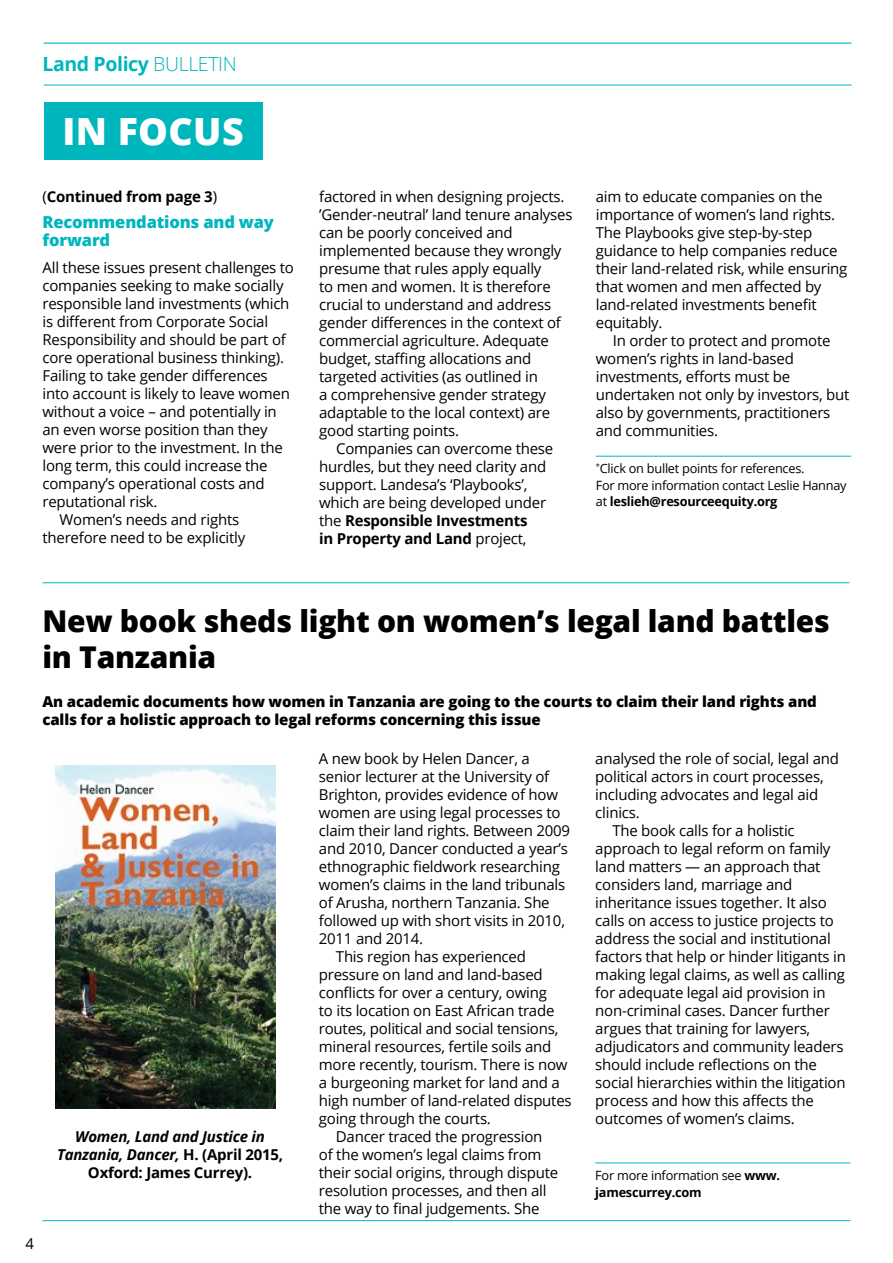
<style>
.page{position:relative;width:893px;height:1263px;background:#fff}
.page>*{position:absolute;margin:0;border:0;box-sizing:border-box;transform-origin:0 0}
.t1{font:800 37.5px "Open Sans";letter-spacing:.01em;color:#fff}
.t2{font:800 30px/36px "Open Sans";letter-spacing:-.01em;color:#000}
.t3{font:700 19.5px "Open Sans";letter-spacing:-.02em;color:#00b6bd}
.t4{font:800 16.5px/18px "Open Sans";letter-spacing:-.01em;color:#00b6bd}
.t5{font:15px/18px "Open Sans";letter-spacing:-.015em;color:#000}
.t6{font:800 15px/18px "Open Sans";letter-spacing:-.01em;color:#000}
.t7{font:italic 700 15px/18px "Open Sans";letter-spacing:-.015em;color:#000;text-align:center}
.t8{font:700 15px "Open Sans";letter-spacing:-.015em;color:#000}
.t9{font:12.75px/16.5px "Open Sans";letter-spacing:-.02em;color:#000}
.s1{font-weight:300}
.s2{font-weight:400}
.s3{font-weight:700}
.s4{font-style:normal}
</style>
<div class="page">
<hr style="left:43px;top:1220px;width:807px;height:1px;background:#00b6bd">
<hr style="left:44px;top:43px;width:807px;height:1px;background:#00b6bd">
<hr style="left:44px;top:85px;width:807px;height:1px;background:#00b6bd">
<hr style="left:595px;top:1163px;width:255px;height:1px;background:#00b6bd">
<div style="left:44px;top:102px;width:219px;height:58px;background:#00b6bd"></div>
<hr style="left:596px;top:456px;width:255px;height:1px;background:#00b6bd">
<hr style="left:43px;top:582px;width:806px;height:1px;background:#00b6bd">
<img style="left:55px;top:766px;width:221px;height:342px">
<h3 class="t3" style="left:43px;top:50px;width:196px">Land Policy <span class="s1">BULLETIN</span></h3>
<h1 class="t1" style="left:62px;top:103px;width:183px">IN FOCUS</h1>
<p class="t8" style="left:43px;top:186px;width:176px"><span class="s2">(</span>Continued from page 3<span class="s2">)</span></p>
<p class="t4" style="left:43px;top:212px;width:233px">Recommendations and way forward</p>
<p class="t5" style="left:43px;top:258px;width:253px">All these issues present challenges to</p>
<p class="t5" style="left:43px;top:276px;width:243px">companies seeking to make socially</p>
<p class="t5" style="left:43px;top:294px;width:248px">responsible land investments (which</p>
<p class="t5" style="left:43px;top:312px;width:227px">is different from Corporate Social</p>
<p class="t5" style="left:43px;top:330px;width:245px">Responsibility and should be part of</p>
<p class="t5" style="left:43px;top:348px;width:243px">core operational business thinking).</p>
<p class="t5" style="left:43px;top:366px;width:227px">Failing to take gender differences</p>
<p class="t5" style="left:43px;top:384px;width:249px">into account is likely to leave women</p>
<p class="t5" style="left:43px;top:402px;width:236px">without a voice – and potentially in</p>
<p class="t5" style="left:43px;top:420px;width:227px">an even worse position than they</p>
<p class="t5" style="left:43px;top:438px;width:242px">were prior to the investment. In the</p>
<p class="t5" style="left:43px;top:456px;width:227px">long term, this could increase the</p>
<p class="t5" style="left:43px;top:474px;width:224px">company’s operational costs and</p>
<p class="t5" style="left:43px;top:492px;width:117px">reputational risk.</p>
<p class="t5" style="left:60px;top:510px;width:181px">Women’s needs and rights</p>
<p class="t5" style="left:43px;top:528px;width:204px">therefore need to be explicitly</p>
<p class="t5" style="left:319px;top:187px;width:255px">factored in when designing projects. ’Gender-neutral’ land tenure analyses can be poorly conceived and implemented because they wrongly presume that rules apply equally<br>to men and women. It is therefore crucial to understand and address gender differences in the context of commercial agriculture. Adequate budget, staffing allocations and targeted activities (as outlined in<br>a comprehensive gender strategy adaptable to the local context) are good starting points.</p>
<p class="t5" style="left:319px;top:439px;width:236px;text-indent:17px">Companies can overcome these hurdles, but they need clarity and support. Landesa’s ‘Playbooks’, which are being developed under the <span class="s3">Responsible Investments<br>in Property and Land</span> project,</p>
<p class="t5" style="left:596px;top:187px;width:253px">aim to educate companies on the importance of women’s land rights.<br>The Playbooks give step-by-step guidance to help companies reduce their land-related risk, while ensuring that women and men affected by land-related investments benefit equitably.</p>
<p class="t5" style="left:596px;top:331px;width:255px;text-indent:17px">In order to protect and promote women’s rights in land-based investments, efforts must be undertaken not only by investors, but also by governments, practitioners and communities.</p>
<p class="t9" style="left:596px;top:460px;width:252px"><sup>*</sup>Click on bullet points for references.<br>For more information contact Leslie Hannay at <span class="s3">leslieh@resourceequity.org</span></p>
<h2 class="t2" style="left:43px;top:601px;width:789px">New book sheds light on women’s legal land battles in Tanzania</h2>
<p class="t6" style="left:43px;top:692px;width:776px">An academic documents how women in Tanzania are going to the courts to claim their land rights and calls for a holistic approach to legal reforms concerning this issue</p>
<p class="t5" style="left:26px;top:1234px;width:10px">4</p>
<p class="t7" style="left:57px;top:1127px;width:228px">Women, Land and Justice in<br>Tanzania, Dancer, <span class="s4">H. (April 2015,<br>Oxford: James Currey).</span></p>
<p class="t5" style="left:319px;top:749px;width:212px">A new book by Helen Dancer, a</p>
<p class="t5" style="left:319px;top:767px;width:232px">senior lecturer at the University of</p>
<p class="t5" style="left:319px;top:785px;width:241px">Brighton, provides evidence of how</p>
<p class="t5" style="left:319px;top:803px;width:243px">women are using legal processes to</p>
<p class="t5" style="left:319px;top:821px;width:253px">claim their land rights. Between 2009</p>
<p class="t5" style="left:319px;top:839px;width:251px">and 2010, Dancer conducted a year’s</p>
<p class="t5" style="left:319px;top:857px;width:242px">ethnographic fieldwork researching</p>
<p class="t5" style="left:319px;top:875px;width:248px">women’s claims in the land tribunals</p>
<p class="t5" style="left:319px;top:893px;width:232px">of Arusha, northern Tanzania. She</p>
<p class="t5" style="left:319px;top:911px;width:248px">followed up with short visits in 2010,</p>
<p class="t5" style="left:319px;top:929px;width:106px">2011 and 2014.</p>
<p class="t5" style="left:336px;top:947px;width:192px">This region has experienced</p>
<p class="t5" style="left:319px;top:965px;width:225px">pressure on land and land-based</p>
<p class="t5" style="left:319px;top:983px;width:230px">conflicts for over a century, owing</p>
<p class="t5" style="left:319px;top:1001px;width:237px">to its location on East African trade</p>
<p class="t5" style="left:319px;top:1019px;width:241px">routes, political and social tensions,</p>
<p class="t5" style="left:319px;top:1037px;width:234px">mineral resources, fertile soils and</p>
<p class="t5" style="left:319px;top:1055px;width:250px">more recently, tourism. There is now</p>
<p class="t5" style="left:319px;top:1073px;width:242px">a burgeoning market for land and a</p>
<p class="t5" style="left:319px;top:1091px;width:254px">high number of land-related disputes</p>
<p class="t5" style="left:319px;top:1109px;width:174px">going through the courts.</p>
<p class="t5" style="left:336px;top:1127px;width:208px">Dancer traced the progression</p>
<p class="t5" style="left:319px;top:1145px;width:224px">of the women’s legal claims from</p>
<p class="t5" style="left:319px;top:1163px;width:241px">their social origins, through dispute</p>
<p class="t5" style="left:319px;top:1181px;width:229px">resolution processes, and then all</p>
<p class="t5" style="left:319px;top:1199px;width:222px">the way to final judgements. She</p>
<p class="t5" style="left:595px;top:749px;width:245px">analysed the role of social, legal and</p>
<p class="t5" style="left:595px;top:767px;width:230px">political actors in court processes,</p>
<p class="t5" style="left:595px;top:785px;width:225px">including advocates and legal aid</p>
<p class="t5" style="left:595px;top:803px;width:46px">clinics.</p>
<p class="t5" style="left:612px;top:821px;width:184px">The book calls for a holistic</p>
<p class="t5" style="left:595px;top:839px;width:237px">approach to legal reform on family</p>
<p class="t5" style="left:595px;top:857px;width:227px">land matters — an approach that</p>
<p class="t5" style="left:595px;top:875px;width:199px">considers land, marriage and</p>
<p class="t5" style="left:595px;top:893px;width:233px">inheritance issues together. It also</p>
<p class="t5" style="left:595px;top:911px;width:240px">calls on access to justice projects to</p>
<p class="t5" style="left:595px;top:929px;width:237px">address the social and institutional</p>
<p class="t5" style="left:595px;top:947px;width:252px">factors that help or hinder litigants in</p>
<p class="t5" style="left:595px;top:965px;width:251px">making legal claims, as well as calling</p>
<p class="t5" style="left:595px;top:983px;width:232px">for adequate legal aid provision in</p>
<p class="t5" style="left:595px;top:1001px;width:236px">non-criminal cases. Dancer further</p>
<p class="t5" style="left:595px;top:1019px;width:216px">argues that training for lawyers,</p>
<p class="t5" style="left:595px;top:1037px;width:250px">adjudicators and community leaders</p>
<p class="t5" style="left:595px;top:1055px;width:223px">should include reflections on the</p>
<p class="t5" style="left:595px;top:1073px;width:252px">social hierarchies within the litigation</p>
<p class="t5" style="left:595px;top:1091px;width:220px">process and how this affects the</p>
<p class="t5" style="left:595px;top:1109px;width:201px">outcomes of women’s claims.</p>
<p class="t9" style="left:595px;top:1167px;width:186px">For more information see <span class="s3">www. jamescurrey.com</span></p>
</div>
